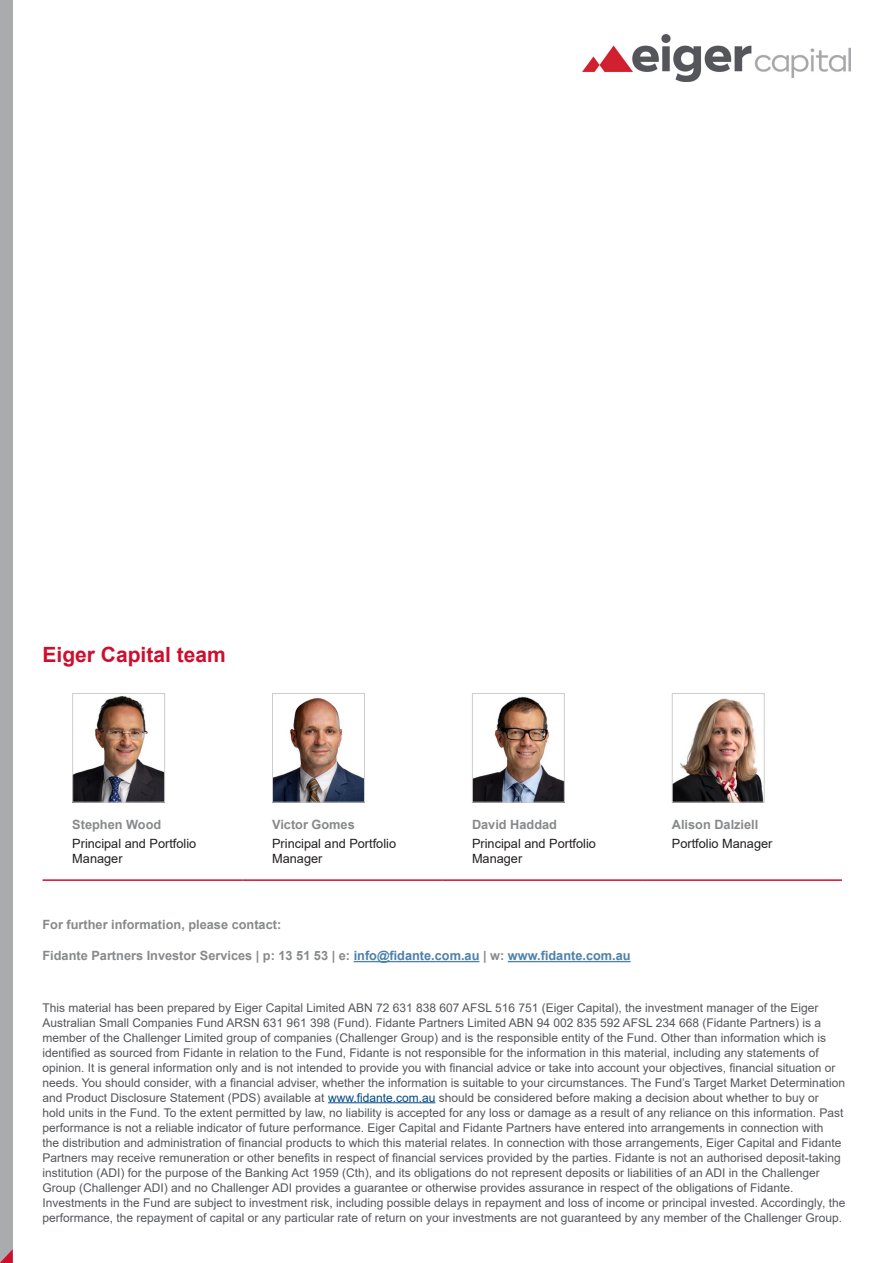
<style>
.page{position:relative;width:893px;height:1263px;background:#fff}
.page>*{position:absolute;margin:0;border:0;box-sizing:border-box;transform-origin:0 0}
.t1{font:700 21px "Arial";color:#ce0e2d}
.t2{font:700 12.75px "Arial";color:#87898b}
.t3{font:12.75px/15px "Arial";color:#231f20}
.t4{font:12px/15px "Arial";color:#54565a}
.s1{color:#4d80ab}
.s2{color:#004987}
</style>
<div class="page">
<hr style="left:354px;top:961px;width:125px;height:1px;background:#4d80ab">
<hr style="left:508px;top:961px;width:123px;height:1px;background:#4d80ab">
<hr style="left:328px;top:1102px;width:107px;height:1px;background:#004987">
<img style="left:583px;top:34px;width:267px;height:48px">
<div style="left:0;top:0;width:13px;height:1263px;background:#aaabac"></div>
<svg style="left:0;top:1249px;width:13px;height:14px"></svg>
<hr style="left:43px;top:879px;width:199px;height:2px;background:#ce0e2d">
<hr style="left:242px;top:879px;width:200px;height:2px;background:#ce0e2d">
<hr style="left:442px;top:879px;width:200px;height:2px;background:#ce0e2d">
<hr style="left:642px;top:879px;width:200px;height:2px;background:#ce0e2d">
<img style="left:74px;top:696px;width:89px;height:104px">
<div style="left:72px;top:693px;width:93px;height:109px;border:1px solid #cbcdcd"></div>
<img style="left:274px;top:698px;width:89px;height:102px">
<div style="left:272px;top:693px;width:93px;height:109px;border:1px solid #cbcdcd"></div>
<img style="left:474px;top:696px;width:89px;height:104px">
<div style="left:472px;top:693px;width:93px;height:109px;border:1px solid #cbcdcd"></div>
<img style="left:674px;top:698px;width:89px;height:102px">
<div style="left:672px;top:693px;width:93px;height:109px;border:1px solid #cbcdcd"></div>
<h1 class="t1" style="left:43px;top:639px;width:185px">Eiger Capital team</h1>
<p class="t2" style="left:72px;top:815px;width:91px">Stephen Wood</p>
<p class="t3" style="left:72px;top:836px;width:126px">Principal and Portfolio<br>Manager</p>
<p class="t2" style="left:272px;top:815px;width:84px">Victor Gomes</p>
<p class="t3" style="left:272px;top:836px;width:126px">Principal and Portfolio<br>Manager</p>
<p class="t2" style="left:472px;top:815px;width:87px">David Haddad</p>
<p class="t3" style="left:472px;top:836px;width:126px">Principal and Portfolio<br>Manager</p>
<p class="t2" style="left:672px;top:815px;width:88px">Alison Dalziell</p>
<p class="t3" style="left:672px;top:836px;width:102px">Portfolio Manager</p>
<p class="t2" style="left:43px;top:916px;width:240px">For further information, please contact:</p>
<p class="t2" style="left:43px;top:947px;width:590px">Fidante Partners Investor Services | p: 13 51 53 | e: <span class="s1">info@fidante.com.au</span> | w: <span class="s1">www.fidante.com.au</span></p>
<p class="t4" style="left:43px;top:1000px;width:804px">This material has been prepared by Eiger Capital Limited ABN 72 631 838 607 AFSL 516 751 (Eiger Capital), the investment manager of the Eiger Australian Small Companies Fund ARSN 631 961 398 (Fund). Fidante Partners Limited ABN 94 002 835 592 AFSL 234 668 (Fidante Partners) is a member of the Challenger Limited group of companies (Challenger Group) and is the responsible entity of the Fund. Other than information which is identified as sourced from Fidante in relation to the Fund, Fidante is not responsible for the information in this material, including any statements of opinion. It is general information only and is not intended to provide you with financial advice or take into account your objectives, financial situation or needs. You should consider, with a financial adviser, whether the information is suitable to your circumstances. The Fund’s Target Market Determination and Product Disclosure Statement (PDS) available at <span class="s2">www.fidante.com.au</span> should be considered before making a decision about whether to buy or<br>hold units in the Fund. To the extent permitted by law, no liability is accepted for any loss or damage as a result of any reliance on this information. Past performance is not a reliable indicator of future performance. Eiger Capital and Fidante Partners have entered into arrangements in connection with<br>the distribution and administration of financial products to which this material relates. In connection with those arrangements, Eiger Capital and Fidante Partners may receive remuneration or other benefits in respect of financial services provided by the parties. Fidante is not an authorised deposit-taking institution (ADI) for the purpose of the Banking Act 1959 (Cth), and its obligations do not represent deposits or liabilities of an ADI in the Challenger Group (Challenger ADI) and no Challenger ADI provides a guarantee or otherwise provides assurance in respect of the obligations of Fidante.<br>Investments in the Fund are subject to investment risk, including possible delays in repayment and loss of income or principal invested. Accordingly, the performance, the repayment of capital or any particular rate of return on your investments are not guaranteed by any member of the Challenger Group.</p>
</div>
